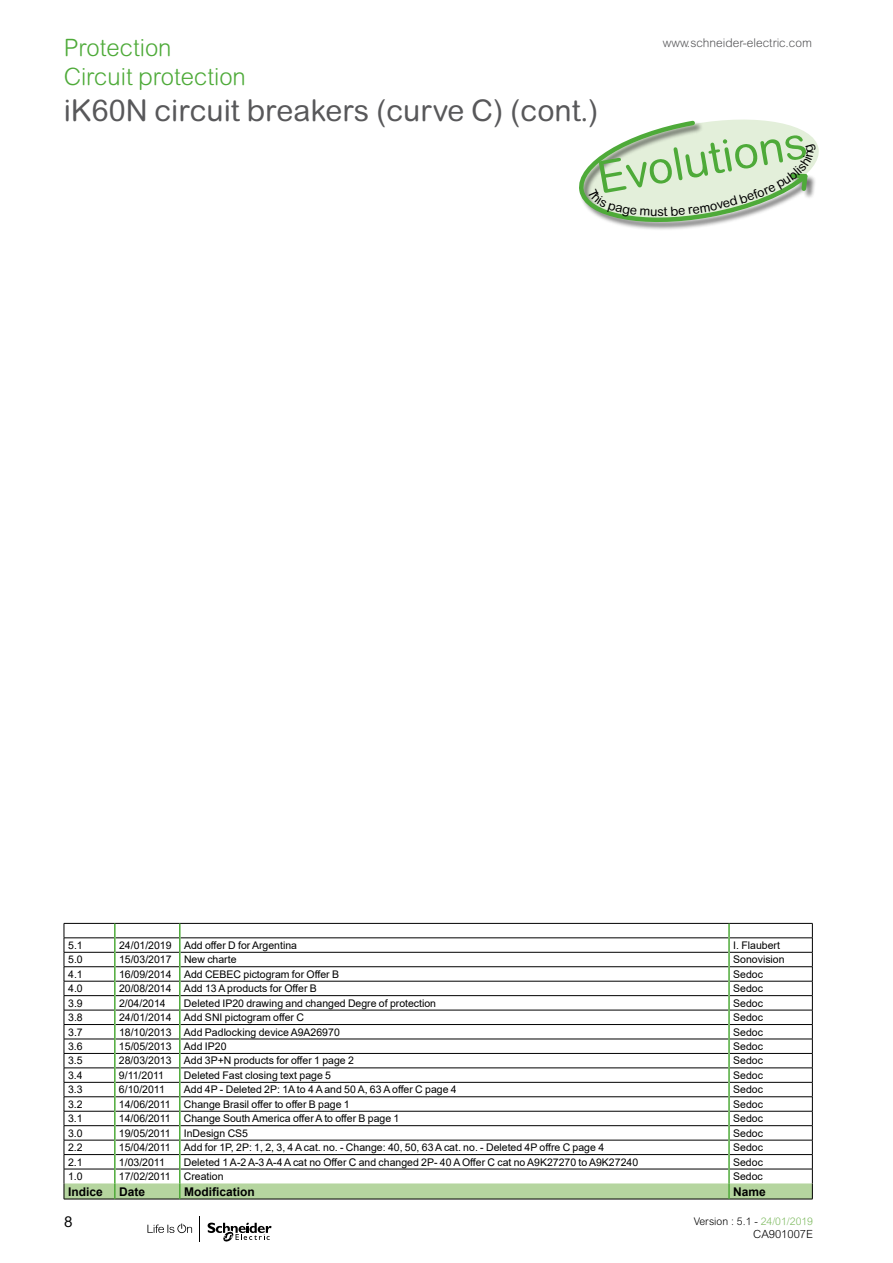
<style>
.page{position:relative;width:893px;height:1263px;background:#fff}
.page>*{position:absolute;margin:0;border:0;box-sizing:border-box;transform-origin:0 0}
.t1{font:45px "Arial Rounded MT Pro";color:#4eaa39}
.t2{font:30px "Arial Rounded MT Pro";color:#58585a}
.t3{font:300 24px/28.8px "Arial Rounded MT Pro";color:#4eaa39}
.t4{font:15px "Arial Rounded MT Pro";color:#000}
.t5{font:700 12px "Arial";color:#000}
.t6{font:300 12px "Arial Rounded MT Pro";color:#58585a}
.t7{font:300 11.25px "Arial Rounded MT Pro";color:#000}
.t8{font:10.5px "Arial";color:#000}
.t9{font:300 10.5px "Arial Rounded MT Pro";color:#000}
.s1{color:#7eba60}
</style>
<div class="page">
<hr style="left:64px;top:1199px;width:51px;height:1px;background:#000">
<hr style="left:115px;top:1199px;width:65px;height:1px;background:#000">
<hr style="left:180px;top:1199px;width:549px;height:1px;background:#000">
<hr style="left:729px;top:1199px;width:84px;height:1px;background:#000">
<svg style="left:64px;top:923px;width:749px;height:276px"></svg>
<div style="left:579px;top:121px;width:237px;height:110px;background:#000;opacity:.55"></div>
<svg style="left:147px;top:1223px;width:45px;height:10px"></svg>
<svg style="left:208px;top:1222px;width:64px;height:20px"></svg>
<svg style="left:579px;top:119px;width:240px;height:108px"></svg>
<h3 class="t3" style="left:64px;top:34px;width:184px">Protection<br>Circuit protection</h3>
<h2 class="t2" style="left:64px;top:93px;width:536px">iK60N circuit breakers (curve C) (cont.)</h2>
<p class="t6" style="left:663px;top:36px;width:151px">www.schneider-electric.com</p>
<h1 class="t1" style="left:593px;top:152px;width:213px;rotate:-10deg">Evolutions</h1>
<p class="t8" style="left:68px;top:938px;width:16px">5.1</p>
<p class="t8" style="left:119px;top:938px;width:179px">24/01/2019 Add offer D for Argentina</p>
<p class="t8" style="left:733px;top:938px;width:48px">I. Flaubert</p>
<p class="t8" style="left:68px;top:952px;width:16px">5.0</p>
<p class="t8" style="left:119px;top:952px;width:119px">15/03/2017 New charte</p>
<p class="t8" style="left:733px;top:952px;width:53px">Sonovision</p>
<p class="t8" style="left:68px;top:967px;width:16px">4.1</p>
<p class="t8" style="left:119px;top:967px;width:221px">16/09/2014 Add CEBEC pictogram for Offer B</p>
<p class="t8" style="left:733px;top:967px;width:31px">Sedoc</p>
<p class="t8" style="left:68px;top:981px;width:16px">4.0</p>
<p class="t8" style="left:119px;top:981px;width:199px">20/08/2014 Add 13 A products for Offer B</p>
<p class="t8" style="left:733px;top:981px;width:31px">Sedoc</p>
<p class="t8" style="left:68px;top:996px;width:16px">3.9</p>
<p class="t8" style="left:119px;top:996px;width:48px">2/04/2014</p>
<p class="t8" style="left:184px;top:996px;width:254px">Deleted IP20 drawing and changed Degre of protection</p>
<p class="t8" style="left:733px;top:996px;width:31px">Sedoc</p>
<p class="t8" style="left:68px;top:1010px;width:16px">3.8</p>
<p class="t8" style="left:119px;top:1010px;width:186px">24/01/2014 Add SNI pictogram offer C</p>
<p class="t8" style="left:733px;top:1010px;width:31px">Sedoc</p>
<p class="t8" style="left:68px;top:1025px;width:16px">3.7</p>
<p class="t8" style="left:119px;top:1025px;width:222px">18/10/2013 Add Padlocking device A9A26970</p>
<p class="t8" style="left:733px;top:1025px;width:31px">Sedoc</p>
<p class="t8" style="left:68px;top:1039px;width:16px">3.6</p>
<p class="t8" style="left:119px;top:1039px;width:109px">15/05/2013 Add IP20</p>
<p class="t8" style="left:733px;top:1039px;width:31px">Sedoc</p>
<p class="t8" style="left:68px;top:1053px;width:16px">3.5</p>
<p class="t8" style="left:119px;top:1053px;width:236px">28/03/2013 Add 3P+N products for offer 1 page 2</p>
<p class="t8" style="left:733px;top:1053px;width:31px">Sedoc</p>
<p class="t8" style="left:68px;top:1068px;width:16px">3.4</p>
<p class="t8" style="left:119px;top:1068px;width:47px">9/11/2011</p>
<p class="t8" style="left:184px;top:1068px;width:149px">Deleted Fast closing text page 5</p>
<p class="t8" style="left:733px;top:1068px;width:31px">Sedoc</p>
<p class="t8" style="left:68px;top:1082px;width:16px">3.3</p>
<p class="t8" style="left:119px;top:1082px;width:47px">6/10/2011</p>
<p class="t8" style="left:184px;top:1082px;width:274px">Add 4P - Deleted 2P: 1A to 4 A and 50 A, 63 A offer C page 4</p>
<p class="t8" style="left:733px;top:1082px;width:31px">Sedoc</p>
<p class="t8" style="left:68px;top:1097px;width:16px">3.2</p>
<p class="t8" style="left:119px;top:1097px;width:53px">14/06/2011</p>
<p class="t8" style="left:184px;top:1097px;width:167px">Change Brasil offer to offer B page 1</p>
<p class="t8" style="left:733px;top:1097px;width:31px">Sedoc</p>
<p class="t8" style="left:68px;top:1111px;width:16px">3.1</p>
<p class="t8" style="left:119px;top:1111px;width:53px">14/06/2011</p>
<p class="t8" style="left:184px;top:1111px;width:217px">Change South America offer A to offer B page 1</p>
<p class="t8" style="left:733px;top:1111px;width:31px">Sedoc</p>
<p class="t8" style="left:68px;top:1126px;width:16px">3.0</p>
<p class="t8" style="left:119px;top:1126px;width:53px">19/05/2011</p>
<p class="t8" style="left:184px;top:1126px;width:66px">InDesign CS5</p>
<p class="t8" style="left:733px;top:1126px;width:31px">Sedoc</p>
<p class="t8" style="left:68px;top:1140px;width:16px">2.2</p>
<p class="t8" style="left:119px;top:1140px;width:53px">15/04/2011</p>
<p class="t8" style="left:184px;top:1140px;width:422px">Add for 1P, 2P: 1, 2, 3, 4 A cat. no. - Change: 40, 50, 63 A cat. no. - Deleted 4P offre C page 4</p>
<p class="t8" style="left:733px;top:1140px;width:31px">Sedoc</p>
<p class="t8" style="left:68px;top:1155px;width:16px">2.1</p>
<p class="t8" style="left:119px;top:1155px;width:47px">1/03/2011</p>
<p class="t8" style="left:184px;top:1155px;width:456px">Deleted 1 A-2 A-3 A-4 A cat no Offer C and changed 2P- 40 A Offer C cat no A9K27270 to A9K27240</p>
<p class="t8" style="left:733px;top:1155px;width:31px">Sedoc</p>
<p class="t8" style="left:68px;top:1169px;width:16px">1.0</p>
<p class="t8" style="left:119px;top:1169px;width:53px">17/02/2011</p>
<p class="t8" style="left:184px;top:1169px;width:41px">Creation</p>
<p class="t8" style="left:733px;top:1169px;width:31px">Sedoc</p>
<p class="t5" style="left:68px;top:1183px;width:36px">Indice</p>
<p class="t5" style="left:119px;top:1183px;width:28px">Date</p>
<p class="t5" style="left:184px;top:1183px;width:72px">Modification</p>
<p class="t5" style="left:733px;top:1183px;width:34px">Name</p>
<h3 class="t4" style="left:64px;top:1213px;width:10px">8</h3>
<p class="t9" style="left:694px;top:1215px;width:121px">Version : 5.1 - <span class="s1">24/01/2019</span></p>
<p class="t7" style="left:753px;top:1228px;width:61px">CA901007E</p>
</div>
